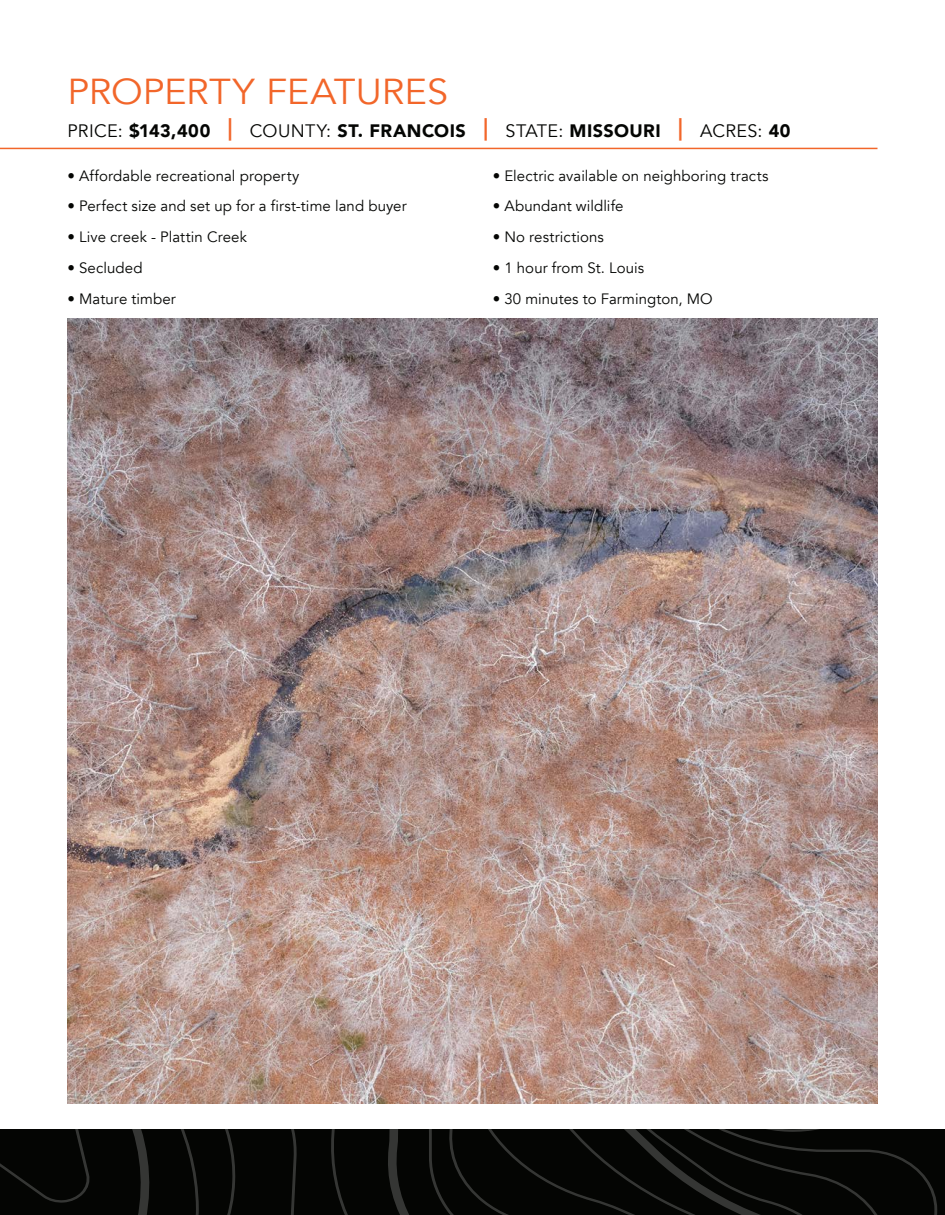
<style>
.page{position:relative;width:945px;height:1215px;background:#fff}
.page>*{position:absolute;margin:0;border:0;box-sizing:border-box;transform-origin:0 0}
.t1{font:36px "Avenir";color:#f2662a;scale:1.05 1}
.t2{font:900 18px "Avenir";letter-spacing:.025em;color:#040503}
.t3{font:15px "Avenir";letter-spacing:.005em;color:#040503}
.s1{font-weight:400}
.s2{font-size:22.5px;color:#f2662a}
</style>
<div class="page">
<img style="left:68px;top:318px;width:810px;height:785px">
<hr style="left:0;top:148px;width:878px;height:1px;background:#f2662a">
<svg style="left:0;top:1129px;width:945px;height:86px;background:#080907"></svg>
<p class="t1" style="left:68px;top:70px;width:364px">PROPERTY FEATURES</p>
<p class="t2" style="left:68px;top:115px;width:725px"><span class="s1">PRICE:</span> $143,400 <span class="s2">|</span> <span class="s1">COUNTY:</span> ST. FRANCOIS <span class="s2">|</span> <span class="s1">STATE:</span> MISSOURI <span class="s2">|</span> <span class="s1">ACRES:</span> 40</p>
<p class="t3" style="left:68px;top:166px;width:234px">• Affordable recreational property</p>
<p class="t3" style="left:68px;top:197px;width:341px">• Perfect size and set up for a first-time land buyer</p>
<p class="t3" style="left:68px;top:228px;width:181px">• Live creek - Plattin Creek</p>
<p class="t3" style="left:68px;top:259px;width:77px">• Secluded</p>
<p class="t3" style="left:68px;top:289px;width:110px">• Mature timber</p>
<p class="t3" style="left:493px;top:166px;width:277px">• Electric available on neighboring tracts</p>
<p class="t3" style="left:493px;top:197px;width:132px">• Abundant wildlife</p>
<p class="t3" style="left:493px;top:228px;width:113px">• No restrictions</p>
<p class="t3" style="left:493px;top:259px;width:153px">• 1 hour from St. Louis</p>
<p class="t3" style="left:493px;top:289px;width:222px">• 30 minutes to Farmington, MO</p>
</div>
